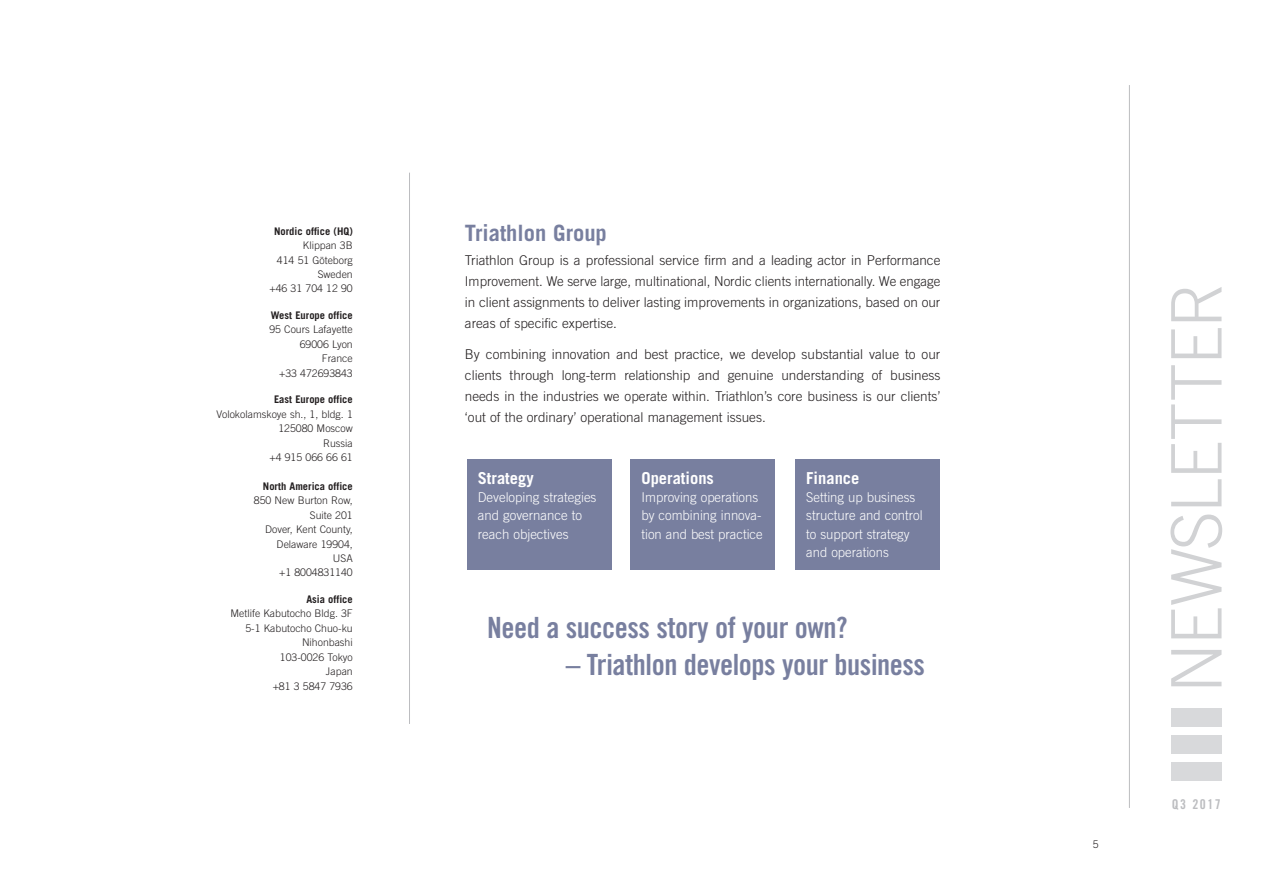
<style>
.page{position:relative;width:1263px;height:893px;background:#fff}
.page>*{position:absolute;margin:0;border:0;box-sizing:border-box;transform-origin:0 0}
.t1{font:300 69.75px "Trade Gothic";letter-spacing:-.025em;color:#d1d2d4}
.t2{font:29.25px "Trade Gothic Bold Cond Twenty";letter-spacing:-.015em;color:#787f9f}
.t3{font:700 22.5px "Trade Gothic";color:#787f9f}
.t4{font:700 16.5px "Trade Gothic";color:#fff}
.t5{font:300 13.5px/21px "Trade Gothic";color:#231f20;text-align:justify}
.t6{font:300 13.5px/18px "Trade Gothic";color:#fff}
.t7{font:13.5px "Trade Gothic Bold Cond Twenty";letter-spacing:.11em;color:#bcbdc0}
.t8{font:300 10.5px/14.4px "Trade Gothic";color:#231f20;text-align:right}
.t9{font:700 10.5px "Trade Gothic";color:#231f20}
.s1{font-weight:700}
</style>
<div class="page">
<hr style="left:409px;top:173px;width:1px;height:551px;background:#bcbdc0">
<div style="left:467px;top:459px;width:144px;height:111px;background:#787f9f"></div>
<div style="left:630px;top:459px;width:145px;height:111px;background:#787f9f"></div>
<div style="left:795px;top:459px;width:145px;height:111px;background:#787f9f"></div>
<hr style="left:1129px;top:85px;width:1px;height:723px;background:#bcbdc0">
<div style="left:1171px;top:708px;width:50px;height:18px;background:#d8d9db"></div>
<div style="left:1171px;top:735px;width:50px;height:18px;background:#d8d9db"></div>
<div style="left:1171px;top:762px;width:50px;height:19px;background:#d8d9db"></div>
<p class="t8" style="left:274px;top:224px;width:80px"><span class="s1">Nordic office (HQ)<br></span>Klippan 3B<br>414 51 Göteborg</p>
<p class="t8" style="left:318px;top:267px;width:37px">Sweden</p>
<p class="t8" style="left:269px;top:281px;width:85px">+46 31 704 12 90</p>
<p class="t9" style="left:271px;top:309px;width:84px">West Europe office</p>
<p class="t8" style="left:269px;top:322px;width:85px">95 Cours Lafayette</p>
<p class="t8" style="left:300px;top:337px;width:55px">69006 Lyon</p>
<p class="t8" style="left:322px;top:351px;width:32px">France</p>
<p class="t8" style="left:279px;top:366px;width:75px">+33 472693843</p>
<p class="t9" style="left:274px;top:393px;width:80px">East Europe office</p>
<p class="t8" style="left:216px;top:407px;width:138px">Volokolamskoye sh., 1, bldg. 1</p>
<p class="t8" style="left:278px;top:421px;width:76px">125080 Moscow</p>
<p class="t8" style="left:323px;top:435px;width:31px">Russia</p>
<p class="t8" style="left:269px;top:450px;width:85px">+4 915 066 66 61</p>
<p class="t9" style="left:263px;top:480px;width:91px">North America office</p>
<p class="t8" style="left:254px;top:493px;width:100px">850 New Burton Row,<br>Suite 201</p>
<p class="t8" style="left:265px;top:522px;width:89px">Dover, Kent County,<br>Delaware 19904,<br>USA<br>+1 8004831140</p>
<p class="t9" style="left:306px;top:593px;width:48px">Asia office</p>
<p class="t8" style="left:231px;top:606px;width:124px">Metlife Kabutocho Bldg. 3F</p>
<p class="t8" style="left:245px;top:621px;width:109px">5-1 Kabutocho Chuo-ku</p>
<p class="t8" style="left:302px;top:635px;width:52px">Nihonbashi</p>
<p class="t8" style="left:280px;top:650px;width:74px">103-0026 Tokyo</p>
<p class="t8" style="left:326px;top:664px;width:28px">Japan</p>
<p class="t8" style="left:273px;top:679px;width:82px">+81 3 5847 7936</p>
<p class="t3" style="left:465px;top:219px;width:143px">Triathlon Group</p>
<p class="t5" style="left:465px;top:249px;width:477px">Triathlon Group is a professional service firm and a leading actor in Performance Improvement. We serve large, multinational, Nordic clients internationally. We engage in client assignments to deliver lasting improvements in organizations, based on our areas of specific expertise.</p>
<p class="t5" style="left:465px;top:344px;width:477px">By combining innovation and best practice, we develop substantial value to our clients through long-term relationship and genuine understanding of business needs in the industries we operate within. Triathlon’s core business is our clients’ ‘out of the ordinary’ operational management issues.</p>
<p class="t4" style="left:478px;top:468px;width:57px">Strategy</p>
<p class="t6" style="left:478px;top:488px;width:120px">Developing strategies</p>
<p class="t6" style="left:478px;top:506px;width:106px">and governance to</p>
<p class="t6" style="left:478px;top:524px;width:92px">reach objectives</p>
<p class="t4" style="left:641px;top:468px;width:74px">Operations</p>
<p class="t6" style="left:641px;top:488px;width:123px">Improving operations by combining innova&shy;tion and best practice</p>
<p class="t4" style="left:806px;top:468px;width:55px">Finance</p>
<p class="t6" style="left:806px;top:488px;width:111px">Setting up business</p>
<p class="t6" style="left:806px;top:506px;width:118px">structure and control</p>
<p class="t6" style="left:806px;top:524px;width:105px">to support strategy</p>
<p class="t6" style="left:806px;top:542px;width:84px">and operations</p>
<p class="t2" style="left:487px;top:609px;width:362px">Need a success story of your own?</p>
<p class="t2" style="left:566px;top:647px;width:361px">– Triathlon develops your business</p>
<p class="t8" style="left:1093px;top:837px;width:7px">5</p>
<p class="t1" style="left:1155px;top:693px;width:413px;rotate:-90deg">NEWSLETTER</p>
<p class="t7" style="left:1172px;top:796px;width:50px">Q3 2017</p>
</div>
